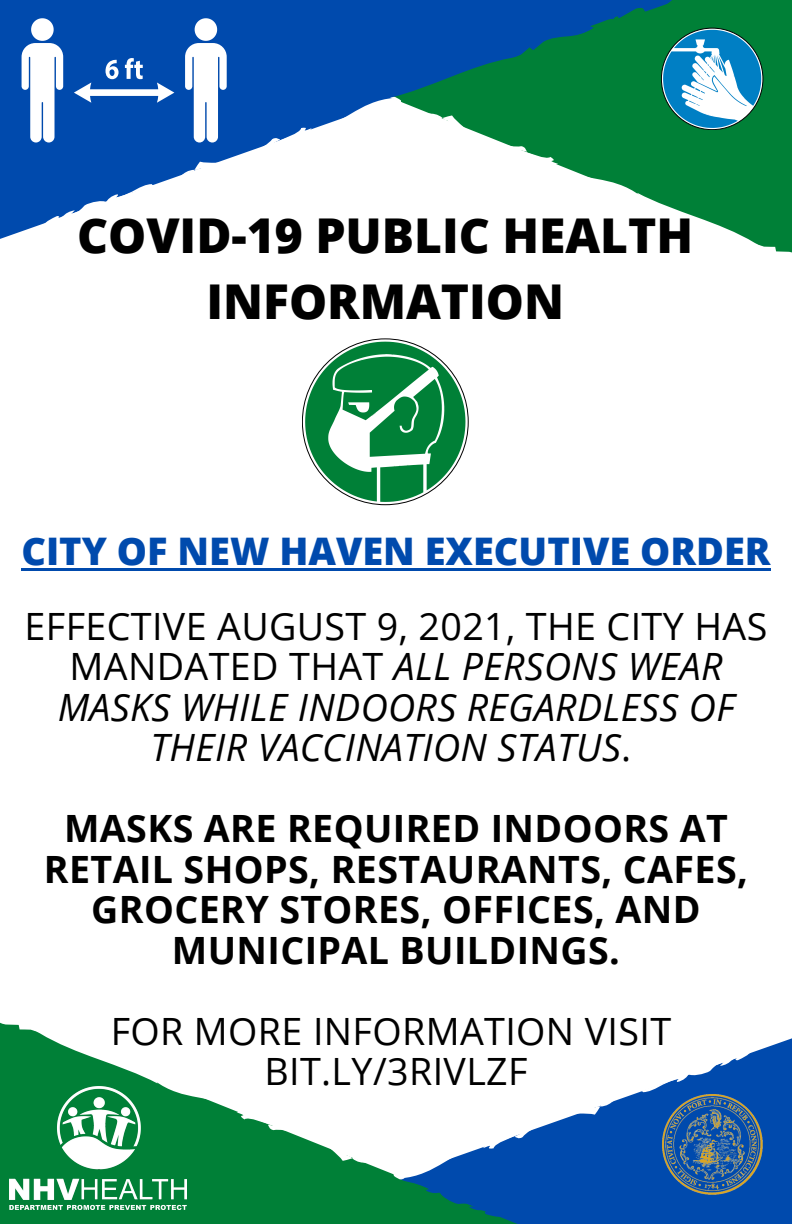
<style>
.page{position:relative;width:792px;height:1224px;background:#fff}
.page>*{position:absolute;margin:0;border:0;box-sizing:border-box;transform-origin:0 0}
.t1{font:800 48px/66px "Open Sans";color:#000;text-align:center}
.t2{font:800 38px "Open Sans";color:#004aad}
.t3{font:italic 37.6px/40.4px "Open Sans";letter-spacing:.01em;color:#000;text-align:center}
.t4{font:700 37.6px/40.4px "Open Sans";letter-spacing:.01em;color:#000;text-align:center}
.t5{font:37.6px "Open Sans";letter-spacing:.01em;color:#000}
.s1{font-style:normal}
</style>
<div class="page">
<svg style="left:689px;top:0;width:103px;height:253px;fill:#008037"></svg>
<svg style="left:0;top:0;width:689px;height:239px"></svg>
<svg style="left:607px;top:1038px;width:185px;height:186px;fill:#004aad"></svg>
<svg style="left:0;top:1022px;width:607px;height:202px"></svg>
<svg style="left:350px;top:1156px;width:4px;height:3px"></svg>
<img style="left:662px;top:1093px;width:102px;height:102px">
<svg style="left:22px;top:17px;width:41px;height:126px"></svg>
<svg style="left:185px;top:18px;width:42px;height:125px"></svg>
<svg style="left:74px;top:58px;width:100px;height:45px"></svg>
<svg style="left:663px;top:30px;width:98px;height:98px"></svg>
<svg style="left:305px;top:342px;width:160px;height:160px"></svg>
<img style="left:9px;top:1086px;width:177px;height:123px">
<hr style="left:21px;top:568px;width:750px;height:3px;background:#004aad">
<p class="t1" style="left:77px;top:202px;width:618px">COVID-19 PUBLIC HEALTH<br>INFORMATION</p>
<p class="t2" style="left:21px;top:525px;width:751px">CITY OF NEW HAVEN EXECUTIVE ORDER</p>
<p class="t3" style="left:25px;top:605px;width:744px"><span class="s1">EFFECTIVE AUGUST 9, 2021, THE CITY HAS<br>MANDATED THAT</span> ALL PERSONS WEAR<br>MASKS WHILE INDOORS REGARDLESS OF<br>THEIR VACCINATION STATUS<span class="s1">.</span></p>
<p class="t4" style="left:44px;top:808px;width:706px">MASKS ARE REQUIRED INDOORS AT<br>RETAIL SHOPS, RESTAURANTS, CAFES,<br>GROCERY STORES, OFFICES, AND<br>MUNICIPAL BUILDINGS.</p>
<p class="t5" style="left:111px;top:1005px;width:562px">FOR MORE INFORMATION VISIT</p>
<p class="t5" style="left:264px;top:1045px;width:265px">BIT.LY/3RIVLZF</p>
</div>
